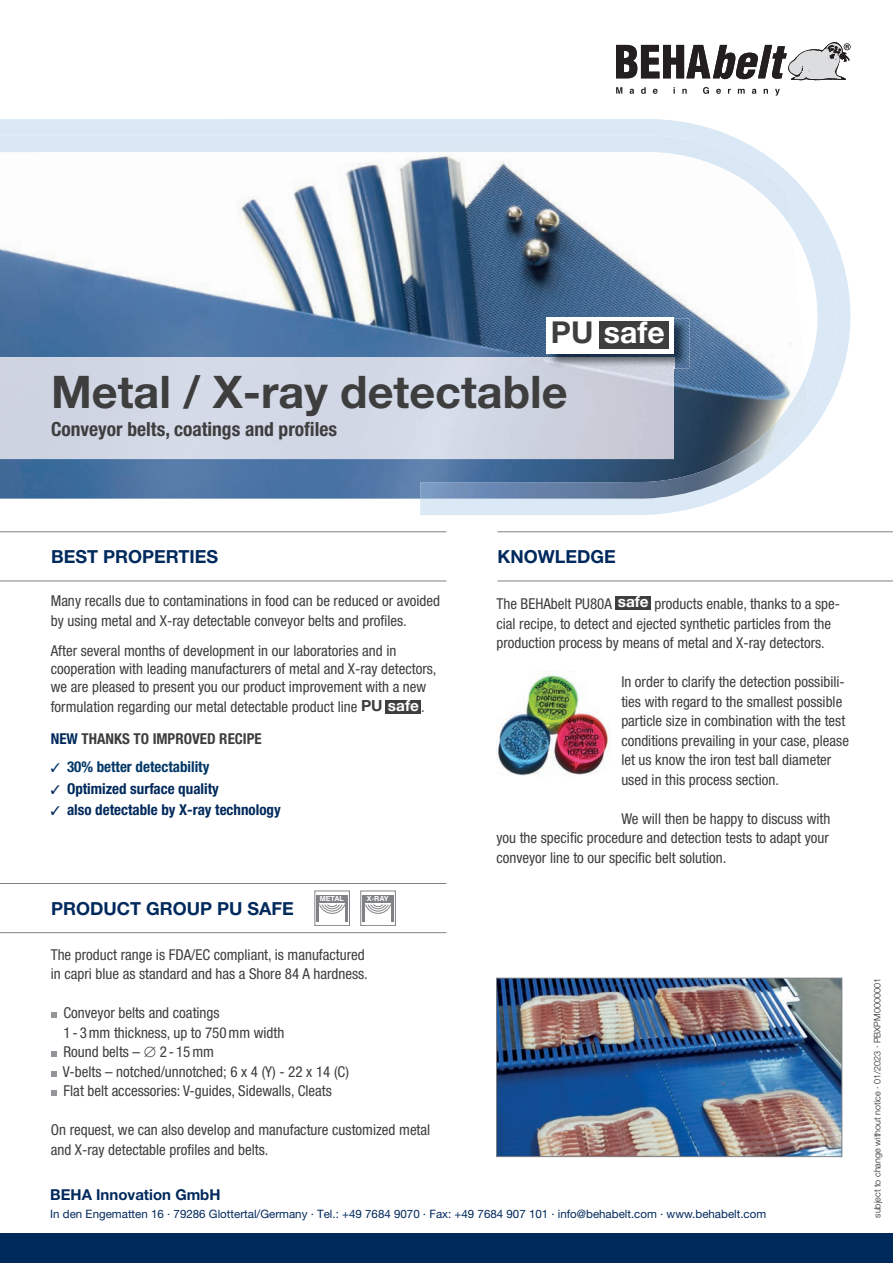
<style>
.page{position:relative;width:893px;height:1263px;background:#fff}
.page>*{position:absolute;margin:0;border:0;box-sizing:border-box;transform-origin:0 0}
.t1{font:700 45px "Helvetica Neue LT Pro";color:#3e3e3f}
.t2{font:700 30.15px "Helvetica Neue LT Pro";color:#fff}
.t3{font:700 condensed 19.5px "Helvetica Neue LT Pro";color:#3e3e3f}
.t4{font:700 18px "Helvetica Neue LT Pro";color:#00295c}
.t5{font:condensed 15px/19.5px "Helvetica Neue LT Pro";color:#3e3e3f}
.t6{font:700 condensed 15px/21.6px "Helvetica Neue LT Pro";color:#00295c}
.t7{font:700 condensed 15px "Helvetica Neue LT Pro";color:#013767}
.t8{font:700 15px "Helvetica Neue LT Pro";color:#00295c}
.t9{font:11.55px "Helvetica Neue LT Pro";color:#00295c}
.t10{font:300 9px "Helvetica Neue LT Pro";color:#231f20}
.t11{font:700 6.9px "Helvetica LT";color:#fff;scale:1.04 1}
.s1{color:#3e3e3f}
.s2{font-weight:700;font-stretch:normal;font-size:15.3px}
.s3{font-weight:700;font-stretch:normal;font-size:15.3px;color:#fff}
.s4{font-weight:700;color:#00295c}
.s5{font-weight:700}
</style>
<div class="page">
<div style="left:0;top:1233px;width:893px;height:30px;background:#00295c"></div>
<svg style="left:0;top:119px;width:850px;height:396px"></svg>
<svg style="left:420px;top:193px;width:416px;height:306px"></svg>
<div style="left:0;top:136px;width:573px;height:16px;background:#d9e7f4"></div>
<div style="left:383px;top:139px;width:140px;height:13px;background:#d9e7f3"></div>
<img style="left:573px;top:136px;width:187px;height:37px">
<img style="left:731px;top:169px;width:59px;height:52px">
<svg style="left:787px;top:220px;width:4px;height:7px"></svg>
<img style="left:759px;top:376px;width:50px;height:83px">
<img style="left:420px;top:438px;width:341px;height:61px">
<div style="left:0;top:357px;width:200px;height:102px;background:#d0d6e4"></div>
<div style="left:200px;top:357px;width:210px;height:102px;background:#d3d9e7"></div>
<div style="left:410px;top:357px;width:53px;height:102px;background:#d6ddea"></div>
<img style="left:463px;top:357px;width:211px;height:102px">
<div style="left:241px;top:442px;width:179px;height:17px;background:#d2d8e6"></div>
<div style="left:616px;top:596px;width:35px;height:14px;background:#3e3e3f"></div>
<img style="left:496px;top:671px;width:114px;height:105px">
<svg style="left:51px;top:1013px;width:5px;height:5px"></svg>
<svg style="left:51px;top:1052px;width:5px;height:5px"></svg>
<svg style="left:51px;top:1071px;width:5px;height:6px"></svg>
<svg style="left:51px;top:1091px;width:5px;height:5px"></svg>
<hr style="left:497px;top:581px;width:396px;height:1px;background:#808285">
<hr style="left:0;top:581px;width:446px;height:1px;background:#808285">
<hr style="left:0;top:932px;width:446px;height:1px;background:#808285">
<hr style="left:497px;top:531px;width:396px;height:1px;background:#808285">
<hr style="left:0;top:531px;width:446px;height:1px;background:#808285">
<hr style="left:0;top:883px;width:446px;height:1px;background:#808285">
<svg style="left:616px;top:43px;width:234px;height:37px"></svg>
<svg style="left:616px;top:87px;width:6px;height:7px"></svg>
<svg style="left:630px;top:89px;width:4px;height:5px"></svg>
<svg style="left:641px;top:87px;width:5px;height:7px"></svg>
<svg style="left:653px;top:89px;width:5px;height:5px"></svg>
<svg style="left:673px;top:87px;width:2px;height:7px"></svg>
<svg style="left:682px;top:89px;width:5px;height:5px"></svg>
<svg style="left:703px;top:87px;width:6px;height:7px"></svg>
<svg style="left:716px;top:89px;width:5px;height:5px"></svg>
<svg style="left:738px;top:89px;width:7px;height:5px"></svg>
<svg style="left:752px;top:89px;width:4px;height:5px"></svg>
<svg style="left:764px;top:89px;width:4px;height:5px"></svg>
<svg style="left:775px;top:89px;width:5px;height:7px"></svg>
<svg style="left:361px;top:891px;width:35px;height:35px"></svg>
<svg style="left:365px;top:904px;width:26px;height:10px"></svg>
<hr style="left:362px;top:902px;width:2px;height:20px;background:#808285">
<hr style="left:392px;top:902px;width:2px;height:20px;background:#808285">
<div style="left:362px;top:895px;width:32px;height:7px;background:#808285"></div>
<svg style="left:315px;top:891px;width:35px;height:35px"></svg>
<div style="left:316px;top:895px;width:32px;height:7px;background:#808285"></div>
<svg style="left:319px;top:904px;width:26px;height:10px"></svg>
<hr style="left:316px;top:902px;width:2px;height:20px;background:#808285">
<hr style="left:346px;top:902px;width:2px;height:20px;background:#808285">
<img style="left:548px;top:318px;width:141px;height:50px">
<img style="left:548px;top:357px;width:126px;height:11px">
<div style="left:547px;top:317px;width:127px;height:36px;background:#fff"></div>
<div style="left:599px;top:321px;width:70px;height:28px;background:#3e3e3f"></div>
<div style="left:386px;top:700px;width:35px;height:14px;background:#3e3e3f"></div>
<img style="left:498px;top:980px;width:342px;height:175px">
<div style="left:496px;top:978px;width:346px;height:179px;border:1px solid #808285"></div>
<h2 class="t2" style="left:551px;top:314px;width:115px"><span class="s1">PU</span> safe</h2>
<h1 class="t1" style="left:51px;top:364px;width:518px">Metal / X-ray detectable</h1>
<h3 class="t3" style="left:51px;top:418px;width:288px">Conveyor belts, coatings and profiles</h3>
<p class="t4" style="left:51px;top:545px;width:169px">BEST PROPERTIES</p>
<p class="t4" style="left:497px;top:545px;width:120px">KNOWLEDGE</p>
<p class="t5" style="left:51px;top:591px;width:391px">Many recalls due to contaminations in food can be reduced or avoided by using metal and X-ray detectable conveyor belts and profiles.</p>
<p class="t5" style="left:51px;top:642px;width:387px;line-height:18px">After several months of development in our laboratories and in cooperation with leading manufacturers of metal and X-ray detectors, we are pleased to present you our product improvement with a new</p>
<p class="t5" style="left:51px;top:690px;width:375px;line-height:32.2px">formulation regarding our metal detectable product line <span class="s2">PU</span> <span class="s3">safe</span>.<br><span class="s4">NEW</span> <span class="s5">THANKS TO IMPROVED RECIPE</span></p>
<p class="t7" style="left:67px;top:758px;width:144px">30% better detectability</p>
<p class="t6" style="left:67px;top:778px;width:215px">Optimized surface quality<br>also detectable by X-ray technology</p>
<p class="t4" style="left:51px;top:897px;width:244px">PRODUCT GROUP PU SAFE</p>
<p class="t11" style="left:320px;top:894px;width:25px">METAL</p>
<p class="t11" style="left:367px;top:894px;width:22px">X-RAY</p>
<p class="t5" style="left:51px;top:944px;width:319px">The product range is FDA/EC compliant, is manufactured in capri blue as standard and has a Shore 84 A hardness.</p>
<p class="t5" style="left:63px;top:1003px;width:288px">Conveyor belts and coatings<br>1 - 3 mm thickness, up to 750 mm width<br>Round belts – ∅ 2 - 15 mm<br>V-belts – notched/unnotched; 6 x 4 (Y) - 22 x 14 (C)<br>Flat belt accessories: V-guides, Sidewalls, Cleats</p>
<p class="t5" style="left:51px;top:1120px;width:381px">On request, we can also develop and manufacture customized metal and X-ray detectable profiles and belts.</p>
<p class="t5" style="left:496px;top:594px;width:345px">The BEHAbelt PU80A <span class="s3">safe</span> products enable, thanks to a spe&shy;cial recipe, to detect and ejected synthetic particles from the production process by means of metal and X-ray detectors.</p>
<p class="t5" style="left:621px;top:672px;width:229px">In order to clarify the detection possibili&shy;ties with regard to the smallest possible particle size in combination with the test conditions prevailing in your case, please let us know the iron test ball diameter used in this process section.</p>
<p class="t5" style="left:496px;top:808px;width:335px;text-align:justify;text-indent:125px">We will then be happy to discuss with you the specific procedure and detection tests to adapt your conveyor line to our specific belt solution.</p>
<p class="t8" style="left:50px;top:1185px;width:172px">BEHA Innovation GmbH</p>
<p class="t9" style="left:50px;top:1206px;width:717px">In den Engematten 16 · 79286 Glottertal/Germany · Tel.: +49 7684 9070 · Fax: +49 7684 907 101 · info@behabelt.com · www.behabelt.com</p>
<p class="t10" style="left:872px;top:1218px;width:241px;rotate:-90deg">subject to change without notice · 01/2023 · PBXPM0000001</p>
</div>
